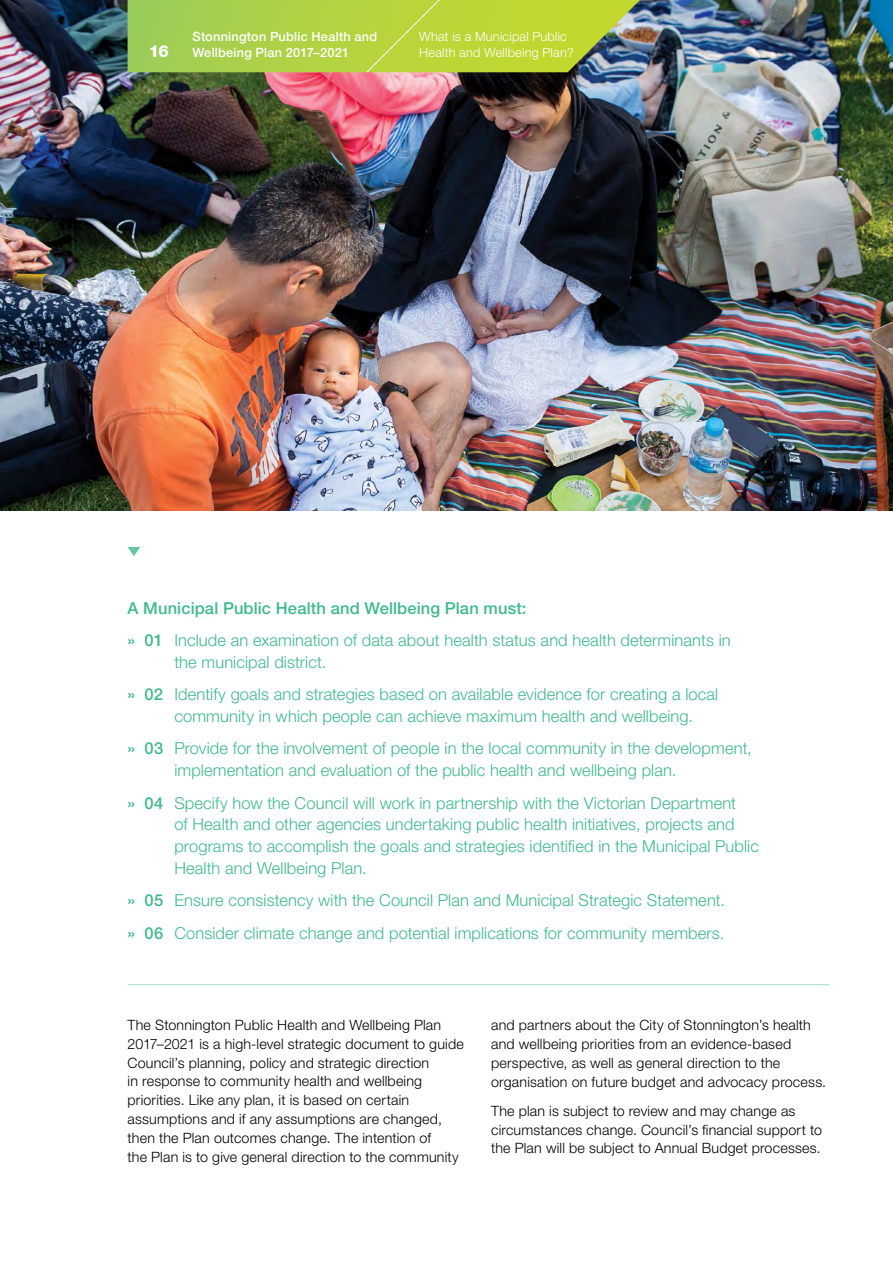
<style>
.page{position:relative;width:893px;height:1263px;background:#fff}
.page>*{position:absolute;margin:0;border:0;box-sizing:border-box;transform-origin:0 0}
.t1{font:300 16.5px/32.4px "Helvetica Neue LT Std";letter-spacing:.005em;color:#3fba8d}
.t2{font:800 16.5px "Helvetica Neue LT Std";color:#fff}
.t3{font:300 14.25px/18.8px "Helvetica Neue LT Std";letter-spacing:.015em;color:#000}
.t4{font:500 12.75px/16.5px "Helvetica Neue LT Pro";letter-spacing:.02em;color:#fff}
.t5{font:300 12.75px "Helvetica Neue LT Pro";letter-spacing:.02em;color:#fff}
.s1{font-weight:500}
</style>
<div class="page">
<img style="left:0;top:0;width:893px;height:510px">
<svg style="left:128px;top:0;width:512px;height:73px;background:#adcb46"></svg>
<svg style="left:128px;top:547px;width:12px;height:9px"></svg>
<hr style="left:128px;top:984px;width:701px;height:1px;background:#3fba8d">
<p class="t4" style="left:192px;top:28px;width:186px">Stonnington Public Health and<br>Wellbeing Plan 2017–2021</p>
<p class="t5" style="left:419px;top:29px;width:149px">What is a Municipal Public</p>
<p class="t2" style="left:149px;top:42px;width:22px">16</p>
<p class="t5" style="left:419px;top:45px;width:156px">Health and Wellbeing Plan?</p>
<p class="t1" style="left:128px;top:591px;width:605px"><span class="s1">A Municipal Public Health and Wellbeing Plan must:<br>» 01</span> Include an examination of data about health status and health determinants in</p>
<p class="t1" style="left:128px;top:645px;width:592px;text-indent:47px">the municipal district.<br><span class="s1">» 02</span> Identify goals and strategies based on available evidence for creating a local</p>
<p class="t1" style="left:128px;top:700px;width:626px;text-indent:47px">community in which people can achieve maximum health and wellbeing.<br><span class="s1">» 03</span> Provide for the involvement of people in the local community in the development,</p>
<p class="t1" style="left:128px;top:754px;width:610px;text-indent:47px">implementation and evaluation of the public health and wellbeing plan.<br><span class="s1">» 04</span> Specify how the Council will work in partnership with the Victorian Department</p>
<p class="t1" style="left:174px;top:813px;width:586px;line-height:21.8px">of Health and other agencies undertaking public health initiatives, projects and programs to accomplish the goals and strategies identified in the Municipal Public<br>Health and Wellbeing Plan.</p>
<p class="t1" style="left:128px;top:884px;width:599px"><span class="s1">» 05</span> Ensure consistency with the Council Plan and Municipal Strategic Statement. <span class="s1">» 06</span> Consider climate change and potential implications for community members.</p>
<p class="t3" style="left:128px;top:1015px;width:338px">The Stonnington Public Health and Wellbeing Plan 2017–2021 is a high-level strategic document to guide Council’s planning, policy and strategic direction<br>in response to community health and wellbeing priorities. Like any plan, it is based on certain assumptions and if any assumptions are changed, then the Plan outcomes change. The intention of<br>the Plan is to give general direction to the community</p>
<p class="t3" style="left:491px;top:1015px;width:337px">and partners about the City of Stonnington’s health and wellbeing priorities from an evidence-based perspective, as well as general direction to the organisation on future budget and advocacy process.</p>
<p class="t3" style="left:491px;top:1101px;width:332px">The plan is subject to review and may change as circumstances change. Council’s financial support to the Plan will be subject to Annual Budget processes.</p>
</div>
